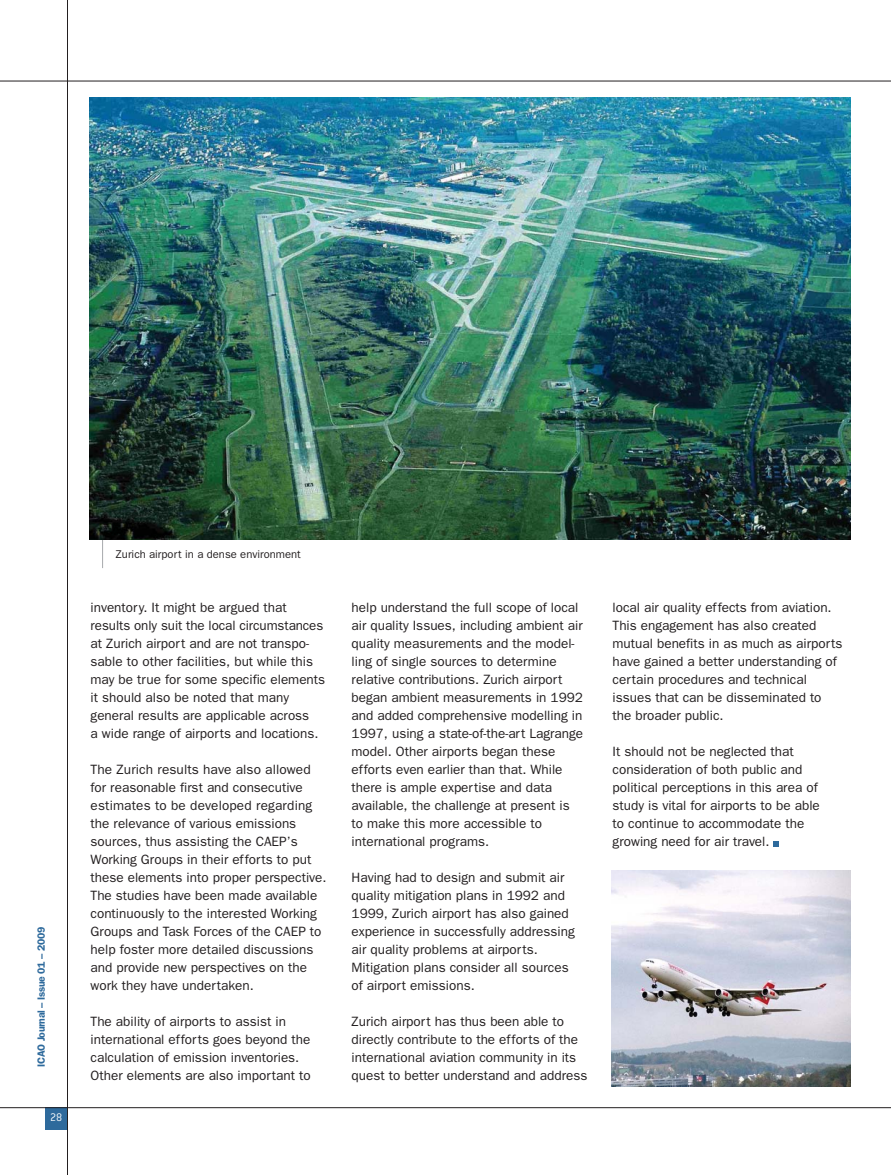
<style>
.page{position:relative;width:891px;height:1175px;background:#fff}
.page>*{position:absolute;margin:0;border:0;box-sizing:border-box;transform-origin:0 0}
.t1{font:13.5px/18px "Franklin Gothic";color:#231f20}
.t2{font:300 12px "Conduit ITC Std";color:#fff}
.t3{font:11.25px "Franklin Gothic";color:#231f20}
.t4{font:600 10.5px "Franklin Gothic";letter-spacing:-.03em;color:#2e6a9c}
</style>
<div class="page">
<div style="left:45px;top:1107px;width:23px;height:23px;background:#2e6a9c"></div>
<hr style="left:0;top:81px;width:891px;height:1px;background:#231f20">
<svg style="left:773px;top:841px;width:6px;height:5px"></svg>
<svg style="left:102px;top:539px;width:1px;height:29px"></svg>
<img style="left:89px;top:97px;width:761px;height:442px">
<img style="left:611px;top:870px;width:239px;height:216px">
<hr style="left:0;top:1107px;width:891px;height:1px;background:#231f20">
<hr style="left:67px;top:0;width:1px;height:1174px;background:#231f20">
<p class="t4" style="left:38px;top:1066px;width:141px;rotate:-90deg">ICAO Journal – Issue 01 – 2009</p>
<p class="t2" style="left:50px;top:1113px;width:14px">28</p>
<p class="t3" style="left:116px;top:550px;width:187px">Zurich airport in a dense environment</p>
<p class="t1" style="left:91px;top:600px;width:236px">inventory. It might be argued that results only suit the local circumstances at Zurich airport and are not transpo - sable to other facilities, but while this may be true for some specific elements it should also be noted that many general results are applicable across<br>a wide range of airports and locations.</p>
<p class="t1" style="left:91px;top:762px;width:237px">The Zurich results have also allowed for reasonable first and consecutive estimates to be developed regarding the relevance of various emissions sources, thus assisting the CAEP’s Working Groups in their efforts to put these elements into proper perspective.<br>The studies have been made available continuously to the interested Working Groups and Task Forces of the CAEP to help foster more detailed discussions and provide new perspectives on the work they have undertaken.</p>
<p class="t1" style="left:91px;top:1013px;width:222px">The ability of airports to assist in international efforts goes beyond the calculation of emission inventories.<br>Other elements are also important to</p>
<p class="t1" style="left:352px;top:599px;width:233px">help understand the full scope of local air quality Issues, including ambient air quality measurements and the model - ling of single sources to determine relative contributions. Zurich airport began ambient measurements in 1992 and added comprehensive modelling in 1997, using a state-of-the-art Lagrange model. Other airports began these efforts even earlier than that. While there is ample expertise and data available, the challenge at present is to make this more accessible to international programs.</p>
<p class="t1" style="left:352px;top:869px;width:225px">Having had to design and submit air quality mitigation plans in 1992 and 1999, Zurich airport has also gained experience in successfully addressing air quality problems at airports.<br>Mitigation plans consider all sources of airport emissions.</p>
<p class="t1" style="left:352px;top:1013px;width:237px">Zurich airport has thus been able to directly contribute to the efforts of the international aviation community in its quest to better understand and address</p>
<p class="t1" style="left:613px;top:599px;width:231px">local air quality effects from aviation.<br>This engagement has also created mutual benefits in as much as airports have gained a better understanding of certain procedures and technical issues that can be disseminated to the broader public.</p>
<p class="t1" style="left:613px;top:743px;width:209px">It should not be neglected that consideration of both public and political perceptions in this area of study is vital for airports to be able to continue to accommodate the growing need for air travel.</p>
</div>
